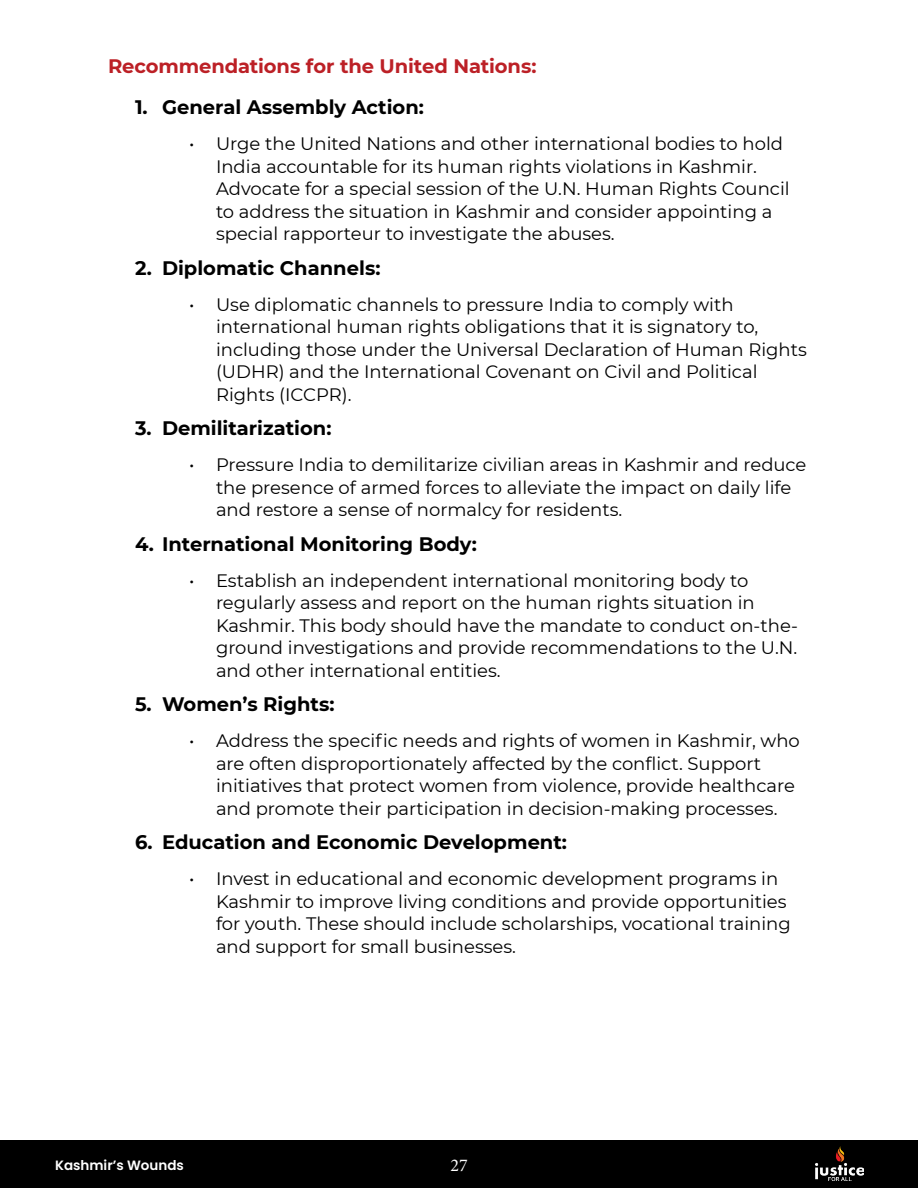
<style>
.page{position:relative;width:918px;height:1188px;background:#fff}
.page>*{position:absolute;margin:0;border:0;box-sizing:border-box;transform-origin:0 0}
.t1{font:700 19.5px "Montserrat";color:#000}
.t2{font:700 19.5px "Montserrat";letter-spacing:-.005em;color:#bc2026}
.t3{font:18px/22.5px "Montserrat";color:#000}
.t4{font:18px "Minion Pro";color:#fff}
.t5{font:600 13.5px "Poppins";color:#fff}
</style>
<div class="page">
<div style="left:0;top:1141px;width:918px;height:47px;background:#000"></div>
<img style="left:815px;top:1147px;width:49px;height:34px">
<p class="t2" style="left:108px;top:52px;width:430px">Recommendations for the United Nations:</p>
<p class="t1" style="left:135px;top:93px;width:290px">1. General Assembly Action:</p>
<p class="t3" style="left:216px;top:132px;width:575px;text-indent:-27px">• Urge the United Nations and other international bodies to hold India accountable for its human rights violations in Kashmir.<br>Advocate for a special session of the U.N. Human Rights Council to address the situation in Kashmir and consider appointing a special rapporteur to investigate the abuses.</p>
<p class="t1" style="left:135px;top:254px;width:247px">2. Diplomatic Channels:</p>
<p class="t3" style="left:216px;top:292px;width:592px;text-indent:-27px">• Use diplomatic channels to pressure India to comply with international human rights obligations that it is signatory to, including those under the Universal Declaration of Human Rights (UDHR) and the International Covenant on Civil and Political Rights (ICCPR).</p>
<p class="t1" style="left:135px;top:414px;width:198px">3. Demilitarization:</p>
<p class="t3" style="left:216px;top:453px;width:592px;text-indent:-27px">• Pressure India to demilitarize civilian areas in Kashmir and reduce the presence of armed forces to alleviate the impact on daily life and restore a sense of normalcy for residents.</p>
<p class="t1" style="left:135px;top:530px;width:343px">4. International Monitoring Body:</p>
<p class="t3" style="left:216px;top:568px;width:584px;text-indent:-27px">• Establish an independent international monitoring body to regularly assess and report on the human rights situation in Kashmir. This body should have the mandate to conduct on-the&shy;ground investigations and provide recommendations to the U.N. and other international entities.</p>
<p class="t1" style="left:135px;top:690px;width:201px">5. Women’s Rights:</p>
<p class="t3" style="left:216px;top:729px;width:585px;text-indent:-27px">• Address the specific needs and rights of women in Kashmir, who are often disproportionately affected by the conflict. Support initiatives that protect women from violence, provide healthcare and promote their participation in decision-making processes.</p>
<p class="t1" style="left:135px;top:828px;width:434px">6. Education and Economic Development:</p>
<p class="t3" style="left:216px;top:867px;width:576px;text-indent:-27px">• Invest in educational and economic development programs in Kashmir to improve living conditions and provide opportunities for youth. These should include scholarships, vocational training and support for small businesses.</p>
<p class="t5" style="left:55px;top:1157px;width:130px">Kashmir’s Wounds</p>
<p class="t4" style="left:450px;top:1153px;width:19px">27</p>
</div>
